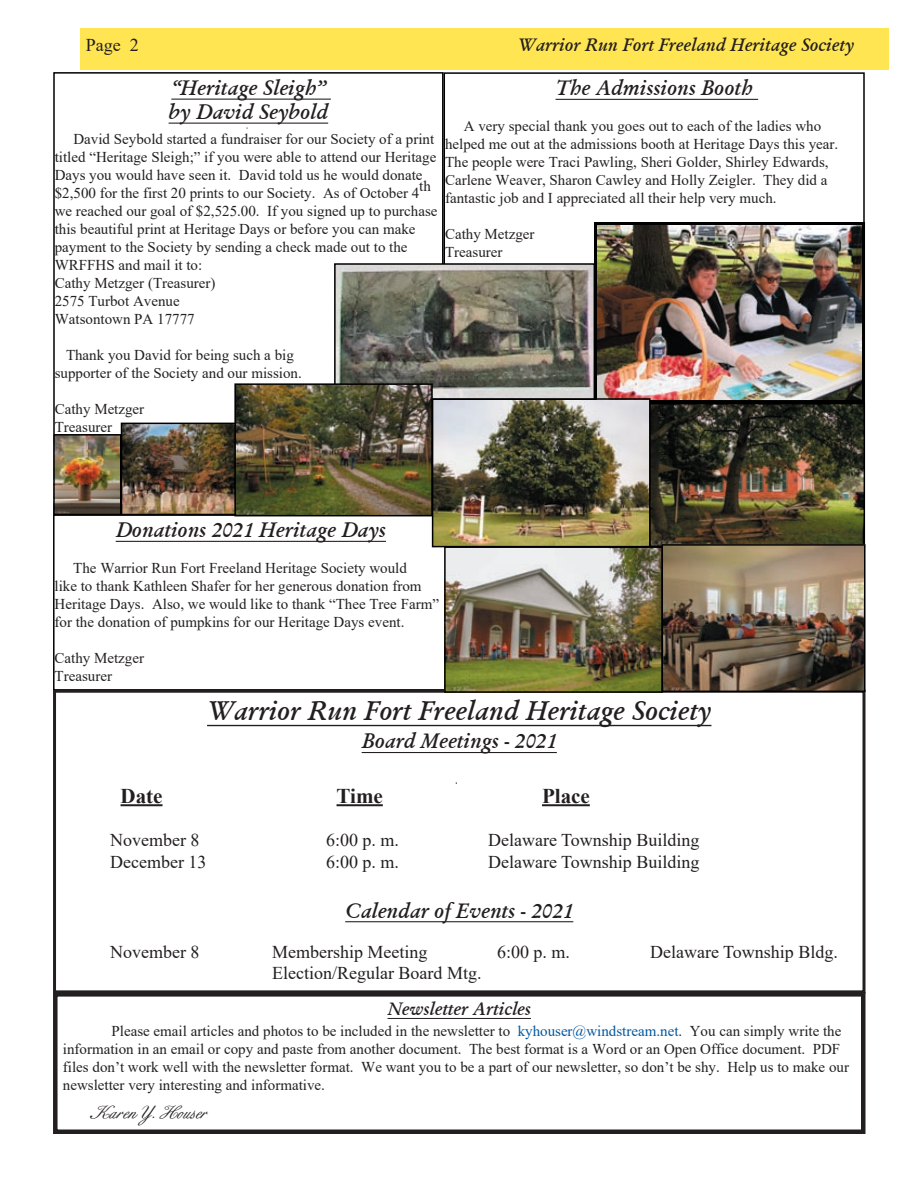
<style>
.page{position:relative;width:918px;height:1188px;background:#fff}
.page>*{position:absolute;margin:0;border:0;box-sizing:border-box;transform-origin:0 0}
.Heading{font:italic 700 27px "Garamond";color:#231f20}
.No_Spacing{font:italic 700 21px "Garamond";color:#231f20}
.Heading-2{font:italic 700 21px "Garamond";color:#231f20}
.Default{font:700 21px "Times New Roman";color:#231f20}
.Default-2{font:18px "Times New Roman";color:#231f20}
.t1{font:italic 700 18px "Garamond";color:#231f20}
.No_Spacing-2{font:15px/18px "Times New Roman";color:#231f20}
.Body_Text{font:15px "Bix Antique Script Hmk";letter-spacing:.005em;color:#231f20}
.s1{color:#01579f}
.s2{color:#432522}
</style>
<div class="page">
<div style="left:81px;top:28px;width:808px;height:41px;background:#ffe551"></div>
<hr style="left:171px;top:99px;width:160px;height:1px;background:#231f20">
<hr style="left:169px;top:123px;width:159px;height:1px;background:#231f20">
<hr style="left:556px;top:99px;width:202px;height:1px;background:#231f20">
<div style="left:444px;top:72px;width:421px;height:198px;border:2px solid #000"></div>
<img style="left:598px;top:226px;width:263px;height:173px">
<div style="left:594px;top:222px;width:271px;height:181px;border:3px solid #000"></div>
<hr style="left:116px;top:541px;width:270px;height:1px;background:#231f20">
<div style="left:53px;top:514px;width:396px;height:177px;border:2px solid #000"></div>
<hr style="left:388px;top:1018px;width:143px;height:1px;background:#231f20">
<div style="left:53px;top:992px;width:813px;height:142px;border:4px solid #231f20"></div>
<hr style="left:207px;top:725px;width:504px;height:1px;background:#231f20">
<hr style="left:362px;top:752px;width:195px;height:1px;background:#231f20">
<hr style="left:121px;top:804px;width:42px;height:2px;background:#231f20">
<hr style="left:337px;top:804px;width:46px;height:2px;background:#231f20">
<hr style="left:542px;top:804px;width:48px;height:2px;background:#231f20">
<hr style="left:345px;top:921px;width:228px;height:1px;background:#231f20">
<div style="left:53px;top:690px;width:813px;height:303px;border:3px solid #231f20"></div>
<img style="left:652px;top:406px;width:210px;height:139px">
<div style="left:649px;top:403px;width:216px;height:145px;border:2px solid #000"></div>
<img style="left:447px;top:549px;width:213px;height:141px">
<div style="left:444px;top:546px;width:219px;height:147px;border:2px solid #000"></div>
<img style="left:665px;top:547px;width:198px;height:142px">
<div style="left:662px;top:544px;width:204px;height:148px;border:2px solid #000"></div>
<img style="left:124px;top:426px;width:110px;height:86px">
<div style="left:121px;top:423px;width:124px;height:92px;border:2px solid #000"></div>
<img style="left:56px;top:437px;width:62px;height:75px">
<div style="left:53px;top:434px;width:68px;height:81px;border:2px solid #000"></div>
<img style="left:337px;top:266px;width:255px;height:131px">
<div style="left:334px;top:263px;width:261px;height:137px;border:2px solid #000"></div>
<img style="left:435px;top:401px;width:213px;height:143px">
<div style="left:432px;top:398px;width:219px;height:149px;border:2px solid #000"></div>
<img style="left:237px;top:386px;width:193px;height:127px">
<div style="left:234px;top:383px;width:199px;height:133px;border:2px solid #000"></div>
<p class="Default-2" style="left:86px;top:33px;width:54px">Page 2</p>
<p class="t1" style="left:518px;top:33px;width:338px">Warrior Run Fort Freeland Heritage Society</p>
<p class="Heading-2" style="left:171px;top:74px;width:156px">“Heritage Sleigh”</p>
<p class="Heading-2" style="left:169px;top:98px;width:161px">by David Seybold</p>
<p class="No_Spacing-2" style="left:55px;top:130px;width:383px;text-indent:19px">David Seybold started a fundraiser for our Society of a print titled “Heritage Sleigh;” if you were able to attend our Heritage Days you would have seen it. David told us he would donate $2,500 for the first 20 prints to our Society. As of October 4</p>
<p class="Heading-2" style="left:556px;top:74px;width:199px">The Admissions Booth</p>
<p class="No_Spacing-2" style="left:445px;top:117px;width:395px;text-indent:19px">A very special thank you goes out to each of the ladies who helped me out at the admissions booth at Heritage Days this year.<br>The people were Traci Pawling, Sheri Golder, Shirley Edwards, Carlene Weaver, Sharon Cawley and Holly Zeigler. They did a fantastic job and I appreciated all their help very much.</p>
<p class="No_Spacing-2" style="left:445px;top:225px;width:91px">Cathy Metzger</p>
<p class="No_Spacing-2" style="left:445px;top:243px;width:59px">Treasurer</p>
<p class="No_Spacing-2" style="left:55px;top:173px;width:384px;line-height:25.5px;text-indent:365px">th we reached our goal of $2,525.00. If you signed up to purchase</p>
<p class="No_Spacing-2" style="left:55px;top:220px;width:362px">this beautiful print at Heritage Days or before you can make payment to the Society by sending a check made out to the<br>WRFFHS and mail it to:</p>
<p class="No_Spacing-2" style="left:55px;top:274px;width:162px">Cathy Metzger (Treasurer)</p>
<p class="No_Spacing-2" style="left:55px;top:292px;width:126px">2575 Turbot Avenue</p>
<p class="No_Spacing-2" style="left:55px;top:310px;width:141px">Watsontown PA 17777</p>
<p class="No_Spacing-2" style="left:55px;top:346px;width:249px;text-align:center">Thank you David for being such a big supporter of the Society and our mission.</p>
<p class="No_Spacing-2" style="left:55px;top:400px;width:91px">Cathy Metzger</p>
<p class="No_Spacing-2" style="left:55px;top:418px;width:59px">Treasurer</p>
<p class="No_Spacing" style="left:116px;top:516px;width:272px">Donations 2021 Heritage Days</p>
<p class="No_Spacing-2" style="left:55px;top:559px;width:386px;text-indent:19px">The Warrior Run Fort Freeland Heritage Society would<br>like to thank Kathleen Shafer for her generous donation from Heritage Days. Also, we would like to thank “Thee Tree Farm” for the donation of pumpkins for our Heritage Days event.</p>
<p class="No_Spacing-2" style="left:55px;top:649px;width:91px">Cathy Metzger</p>
<p class="No_Spacing-2" style="left:55px;top:667px;width:59px">Treasurer</p>
<p class="Heading" style="left:207px;top:693px;width:506px">Warrior Run Fort Freeland Heritage Society</p>
<p class="No_Spacing" style="left:362px;top:727px;width:197px">Board Meetings - 2021</p>
<p class="Default" style="left:121px;top:781px;width:43px">Date</p>
<p class="Default" style="left:337px;top:781px;width:48px">Time</p>
<p class="Default" style="left:542px;top:781px;width:49px">Place</p>
<p class="Default-2" style="left:110px;top:827px;width:91px">November 8</p>
<p class="Default-2" style="left:326px;top:827px;width:75px">6:00 p. m.</p>
<p class="Default-2" style="left:488px;top:827px;width:213px">Delaware Township Building</p>
<p class="Default-2" style="left:110px;top:849px;width:98px">December 13</p>
<p class="Default-2" style="left:326px;top:849px;width:75px">6:00 p. m.</p>
<p class="Default-2" style="left:488px;top:849px;width:213px">Delaware Township Building</p>
<p class="No_Spacing" style="left:345px;top:896px;width:230px">Calendar of Events - 2021</p>
<p class="Default-2" style="left:110px;top:939px;width:91px">November 8</p>
<p class="Default-2" style="left:272px;top:939px;width:157px">Membership Meeting</p>
<p class="Default-2" style="left:497px;top:939px;width:75px">6:00 p. m.</p>
<p class="Default-2" style="left:650px;top:939px;width:189px">Delaware Township Bldg.</p>
<p class="Default-2" style="left:272px;top:961px;width:211px">Election/Regular Board Mtg.</p>
<p class="t1" style="left:388px;top:997px;width:145px">Newsletter Articles</p>
<p class="No_Spacing-2" style="left:63px;top:1021px;width:788px;text-indent:49px">Please email articles and photos to be included in the newsletter to <span class="s1">kyhouser@windstream.net</span><span class="s2">.</span> You can simply write the information in an email or copy and paste from another document. The best format is a Word or an Open Office document. PDF files don’t work well with the newsletter format. We want you to be a part of our newsletter, so don’t be shy. Help us to make our newsletter very interesting and informative.</p>
<p class="Body_Text" style="left:91px;top:1104px;width:119px">Karen Y. Houser</p>
</div>
